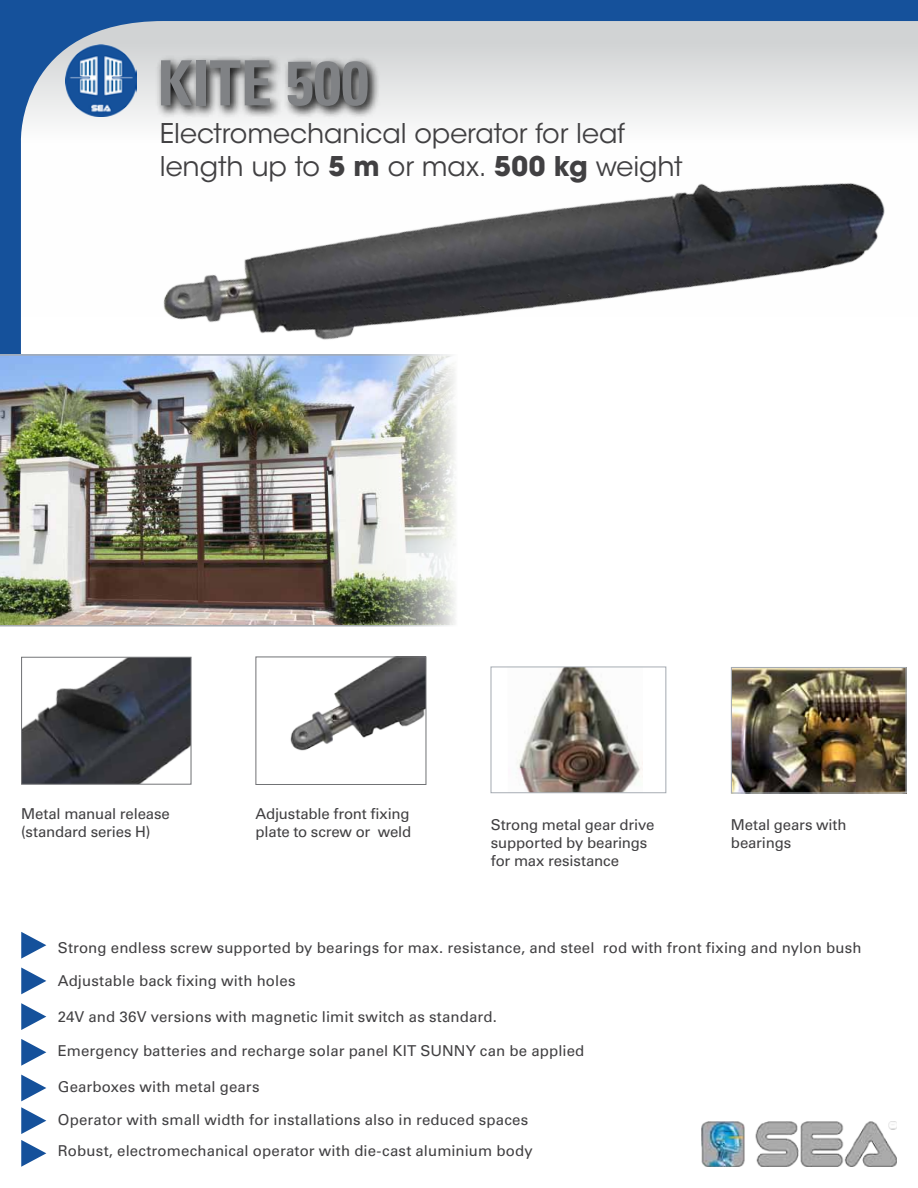
<style>
.page{position:relative;width:918px;height:1188px;background:#fff}
.page>*{position:absolute;margin:0;border:0;box-sizing:border-box;transform-origin:0 0}
.t1{font:700 condensed 62.4px "Univers LT Std";color:#808285}
.t2{font:27px/32.4px "ITC Avant Garde Std";letter-spacing:-.005em;color:#414042}
.t3{font:15px/18px "Univers LT Std";letter-spacing:.005em;color:#414042}
.s1{font-weight:700}
</style>
<div class="page">
<svg style="left:21px;top:1003px;width:25px;height:27px"></svg>
<svg style="left:21px;top:1107px;width:25px;height:27px"></svg>
<svg style="left:21px;top:1140px;width:25px;height:27px"></svg>
<svg style="left:21px;top:1039px;width:25px;height:27px"></svg>
<svg style="left:21px;top:968px;width:25px;height:26px"></svg>
<svg style="left:21px;top:932px;width:25px;height:27px"></svg>
<svg style="left:21px;top:1075px;width:25px;height:26px"></svg>
<img style="left:701px;top:1121px;width:196px;height:46px">
<svg style="left:0;top:0;width:142px;height:354px"></svg>
<img style="left:23px;top:659px;width:166px;height:124px">
<div style="left:21px;top:657px;width:170px;height:128px;border:1px solid #717275"></div>
<img style="left:0;top:354px;width:455px;height:273px">
<img style="left:142px;top:0;width:776px;height:569px">
<img style="left:290px;top:659px;width:134px;height:92px">
<div style="left:256px;top:657px;width:170px;height:128px;border:1px solid #717275"></div>
<img style="left:517px;top:668px;width:126px;height:123px">
<div style="left:491px;top:666px;width:175px;height:127px;border:1px solid #a5abb2"></div>
<img style="left:733px;top:669px;width:172px;height:123px">
<div style="left:731px;top:667px;width:176px;height:127px;border:1px solid #a5abb2"></div>
<h1 class="t1" style="left:158px;top:45px;width:213px">KITE 500</h1>
<h2 class="t2" style="left:160px;top:118px;width:524px">Electromechanical operator for leaf length up to <span class="s1">5 m</span> or max. <span class="s1">500 kg</span> weight</h2>
<p class="t3" style="left:21px;top:805px;width:150px">Metal manual release (standard series H)</p>
<p class="t3" style="left:256px;top:805px;width:157px">Adjustable front fixing plate to screw or weld</p>
<p class="t3" style="left:491px;top:816px;width:165px">Strong metal gear drive supported by bearings for max resistance</p>
<p class="t3" style="left:731px;top:816px;width:117px">Metal gears with bearings</p>
<p class="t3" style="left:58px;top:938px;width:805px">Strong endless screw supported by bearings for max. resistance, and steel rod with front fixing and nylon bush</p>
<p class="t3" style="left:58px;top:972px;width:239px">Adjustable back fixing with holes</p>
<p class="t3" style="left:58px;top:1008px;width:441px">24V and 36V versions with magnetic limit switch as standard.</p>
<p class="t3" style="left:58px;top:1042px;width:528px">Emergency batteries and recharge solar panel KIT SUNNY can be applied</p>
<p class="t3" style="left:58px;top:1071px;width:472px;line-height:32.7px">Gearboxes with metal gears<br>Operator with small width for installations also in reduced spaces</p>
<p class="t3" style="left:58px;top:1142px;width:476px">Robust, electromechanical operator with die-cast aluminium body</p>
</div>
